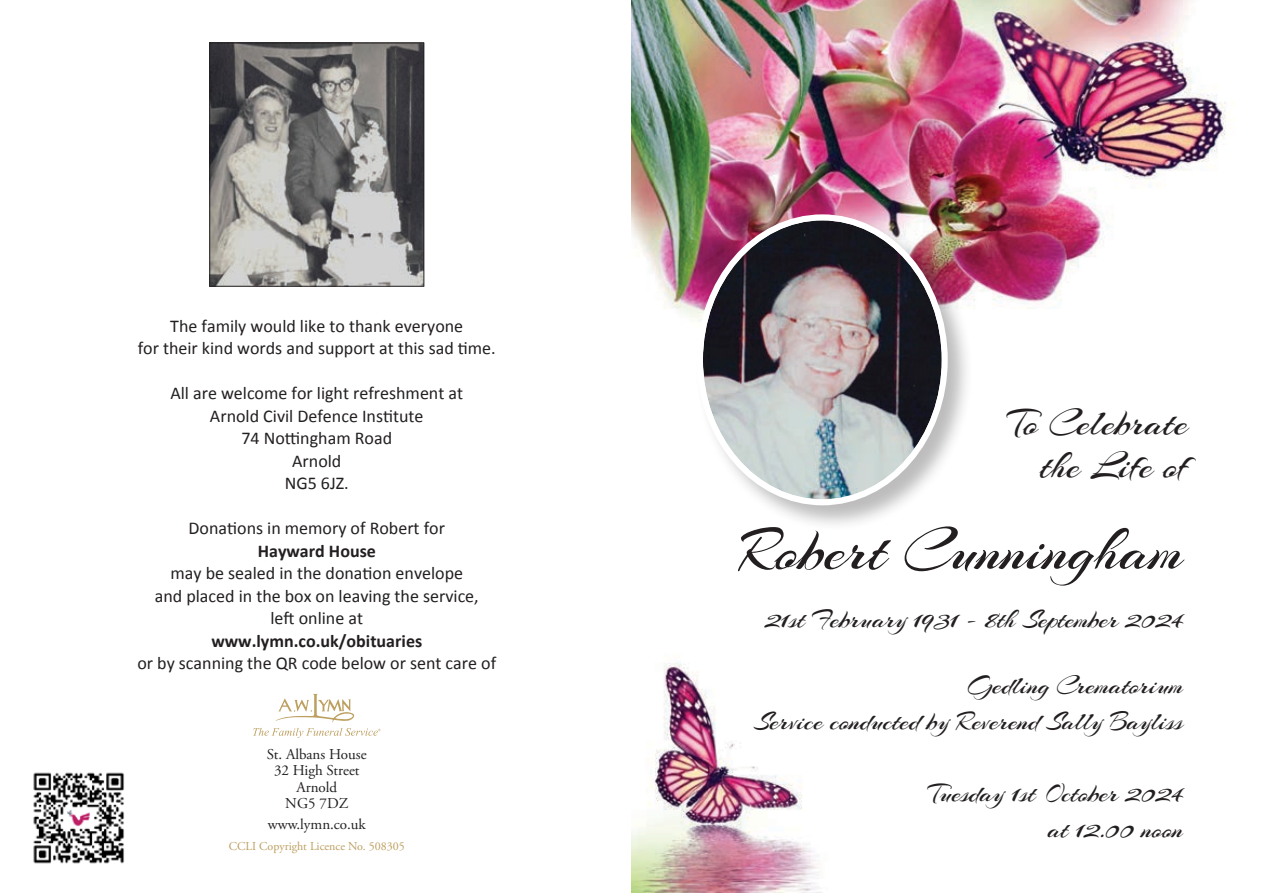
<style>
.page{position:relative;width:1263px;height:893px;background:#fff}
.page>*{position:absolute;margin:0;border:0;box-sizing:border-box;transform-origin:0 0}
.t1{font:63px "Arizonia";color:#231f20}
.t2{font:39px/43.5px "Arizonia";color:#231f20;text-align:right}
.t3{font:27px/36px "Arizonia";color:#231f20;text-align:right}
.t4{font:18px/22.5px "Calibri";color:#231f20;text-align:center}
.t5{font:700 18px "Calibri";color:#231f20}
.t6{font:15px/16.5px "Adobe Garamond Pro";color:#231f20;text-align:center}
.t7{font:12px "Adobe Garamond Pro";color:#bd9f5f}
</style>
<div class="page">
<img style="left:631px;top:0;width:595px;height:893px">
<div style="left:695px;top:212px;width:279px;height:319px;background:#231f20;opacity:.3"></div>
<img style="left:703px;top:220px;width:239px;height:279px">
<div style="left:697px;top:214px;width:251px;height:291px;border:6px solid #fff;border-radius:50%"></div>
<img style="left:211px;top:45px;width:211px;height:240px">
<div style="left:209px;top:43px;width:215px;height:244px;border:1px solid #231f20"></div>
<svg style="left:253px;top:694px;width:128px;height:44px"></svg>
<img style="left:33px;top:772px;width:91px;height:92px">
<p class="t4" style="left:138px;top:315px;width:360px">The family would like to thank everyone<br>for their kind words and support at this sad time.</p>
<p class="t4" style="left:170px;top:382px;width:294px">All are welcome for light refreshment at<br>Arnold Civil Defence Institute<br>74 Nottingham Road<br>Arnold<br>NG5 6JZ.</p>
<p class="t4" style="left:189px;top:517px;width:258px">Donations in memory of Robert for</p>
<p class="t5" style="left:258px;top:539px;width:120px">Hayward House</p>
<p class="t4" style="left:155px;top:562px;width:325px">may be sealed in the donation envelope and placed in the box on leaving the service, left online at</p>
<p class="t5" style="left:211px;top:629px;width:212px">www.lymn.co.uk/obituaries</p>
<p class="t4" style="left:137px;top:652px;width:360px">or by scanning the QR code below or sent care of</p>
<p class="t6" style="left:267px;top:746px;width:101px">St. Albans House<br>32 High Street<br>Arnold<br>NG5 7DZ</p>
<p class="t6" style="left:268px;top:816px;width:99px">www.lymn.co.uk</p>
<p class="t7" style="left:229px;top:839px;width:178px">CCLI Copyright Licence No. 508305</p>
<h2 class="t2" style="left:1007px;top:401px;width:182px">To Celebrate the Life of</h2>
<h1 class="t1" style="left:739px;top:512px;width:446px">Robert Cunningham</h1>
<h3 class="t3" style="left:765px;top:601px;width:419px">21st February 1931 - 8th September 2024</h3>
<h3 class="t3" style="left:754px;top:667px;width:431px">Gedling Crematorium<br>Service conducted by Reverend Sally Bayliss</h3>
<h3 class="t3" style="left:928px;top:775px;width:257px">Tuesday 1st October 2024 at 12.00 noon</h3>
</div>
